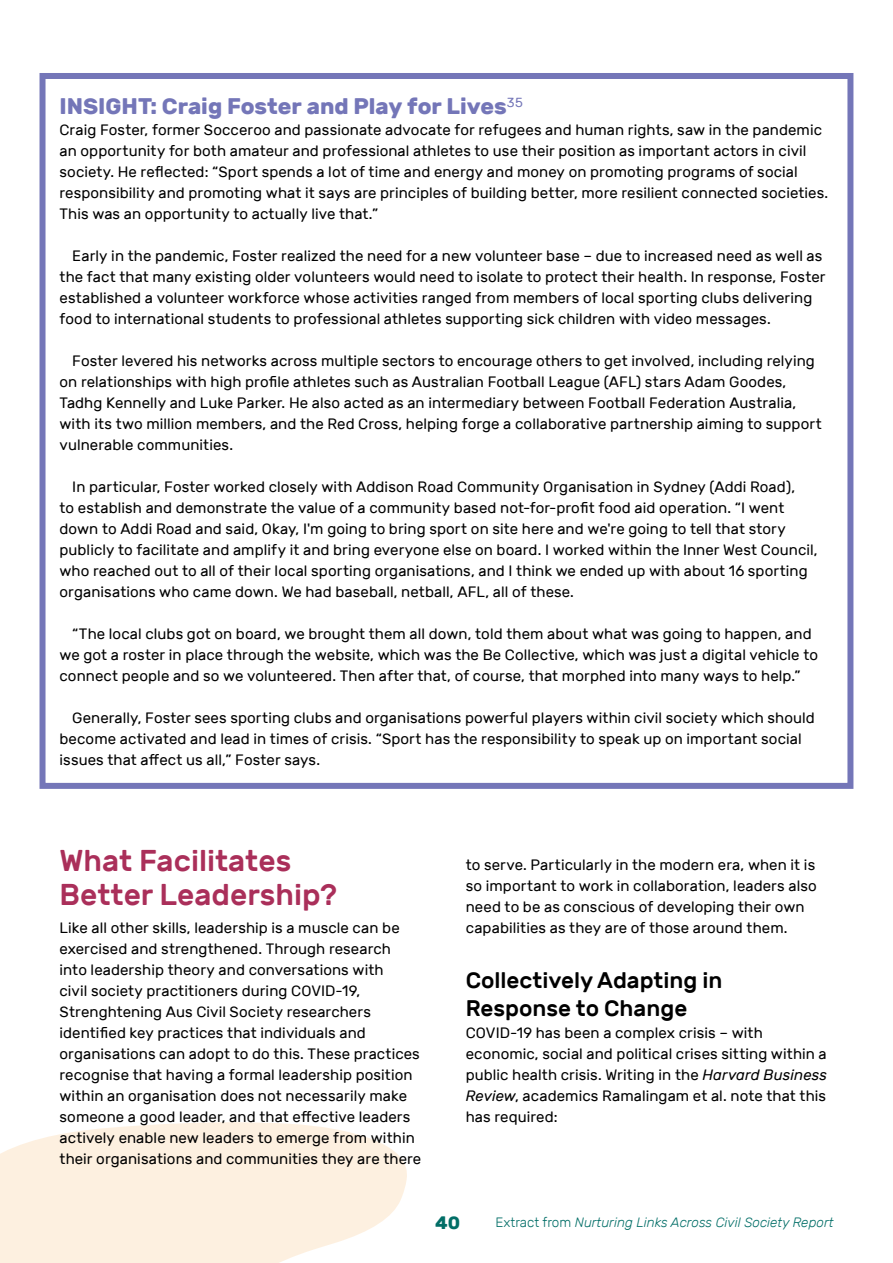
<style>
.page{position:relative;width:893px;height:1263px;background:#fff}
.page>*{position:absolute;margin:0;border:0;box-sizing:border-box;transform-origin:0 0}
.sub_head_red__H2{font:500 30px/34.5px "Rubik";color:#aa2f5a}
.Header_3_black__H3{font:500 22.5px/28.5px "Rubik";color:#000}
.insight_shaded{font:700 22.5px "Rubik";color:#7476b8}
.t1{font:700 18px "Rubik";color:#026e67}
.insight_shaded-2{font:15px/21px "Rubik";letter-spacing:.005em;color:#000}
.body_copy_no_indent{font:15px/21px "Rubik";letter-spacing:.005em;color:#000}
.t2{font:italic 300 13.5px "Rubik";color:#026e67}
.s1{font-style:italic}
.s2{font-style:normal}
</style>
<div class="page">
<div style="left:40px;top:73px;width:813px;height:716px;border:6px solid #7476b8"></div>
<svg style="left:0;top:1122px;width:407px;height:141px;fill:#fdf0e0"></svg>
<p class="insight_shaded" style="left:60px;top:93px;width:465px">INSIGHT: Craig Foster and Play for Lives<sup>35</sup></p>
<p class="insight_shaded-2" style="left:60px;top:120px;width:770px">Craig Foster, former Socceroo and passionate advocate for refugees and human rights, saw in the pandemic an opportunity for both amateur and professional athletes to use their position as important actors in civil society. He reflected: “Sport spends a lot of time and energy and money on promoting programs of social responsibility and promoting what it says are principles of building better, more resilient connected societies.<br>This was an opportunity to actually live that.”</p>
<p class="insight_shaded-2" style="left:60px;top:246px;width:767px;text-indent:13px">Early in the pandemic, Foster realized the need for a new volunteer base – due to increased need as well as the fact that many existing older volunteers would need to isolate to protect their health. In response, Foster established a volunteer workforce whose activities ranged from members of local sporting clubs delivering food to international students to professional athletes supporting sick children with video messages.</p>
<p class="insight_shaded-2" style="left:60px;top:351px;width:764px;text-indent:13px">Foster levered his networks across multiple sectors to encourage others to get involved, including relying on relationships with high profile athletes such as Australian Football League (AFL) stars Adam Goodes, Tadhg Kennelly and Luke Parker. He also acted as an intermediary between Football Federation Australia, with its two million members, and the Red Cross, helping forge a collaborative partnership aiming to support vulnerable communities.</p>
<p class="insight_shaded-2" style="left:60px;top:477px;width:760px;text-indent:13px">In particular, Foster worked closely with Addison Road Community Organisation in Sydney (Addi Road),<br>to establish and demonstrate the value of a community based not-for-profit food aid operation. “I went down to Addi Road and said, Okay, I'm going to bring sport on site here and we're going to tell that story publicly to facilitate and amplify it and bring everyone else on board. I worked within the Inner West Council, who reached out to all of their local sporting organisations, and I think we ended up with about 16 sporting organisations who came down. We had baseball, netball, AFL, all of these.</p>
<p class="insight_shaded-2" style="left:60px;top:624px;width:760px;text-indent:13px">“The local clubs got on board, we brought them all down, told them about what was going to happen, and we got a roster in place through the website, which was the Be Collective, which was just a digital vehicle to connect people and so we volunteered. Then after that, of course, that morphed into many ways to help.”</p>
<p class="insight_shaded-2" style="left:60px;top:708px;width:757px;text-indent:13px">Generally, Foster sees sporting clubs and organisations powerful players within civil society which should become activated and lead in times of crisis. “Sport has the responsibility to speak up on important social issues that affect us all,” Foster says.</p>
<p class="sub_head_red__H2" style="left:60px;top:844px;width:279px">What Facilitates<br>Better Leadership?</p>
<p class="body_copy_no_indent" style="left:60px;top:918px;width:363px">Like all other skills, leadership is a muscle can be exercised and strengthened. Through research into leadership theory and conversations with<br>civil society practitioners during COVID-19, Strenghtening Aus Civil Society researchers identified key practices that individuals and organisations can adopt to do this. These practices recognise that having a formal leadership position within an organisation does not necessarily make someone a good leader, and that effective leaders actively enable new leaders to emerge from within their organisations and communities they are there</p>
<p class="body_copy_no_indent" style="left:466px;top:855px;width:353px">to serve. Particularly in the modern era, when it is so important to work in collaboration, leaders also need to be as conscious of developing their own capabilities as they are of those around them.</p>
<p class="Header_3_black__H3" style="left:466px;top:966px;width:258px">Collectively Adapting in<br>Response to Change</p>
<p class="body_copy_no_indent" style="left:466px;top:1023px;width:363px">COVID-19 has been a complex crisis – with economic, social and political crises sitting within a public health crisis. Writing in the <span class="s1">Harvard Business Review</span>, academics Ramalingam et al. note that this has required:</p>
<p class="t1" style="left:435px;top:1212px;width:27px">40</p>
<p class="t2" style="left:495px;top:1215px;width:339px"><span class="s2">Extract from</span> Nurturing Links Across Civil Society Report</p>
</div>
